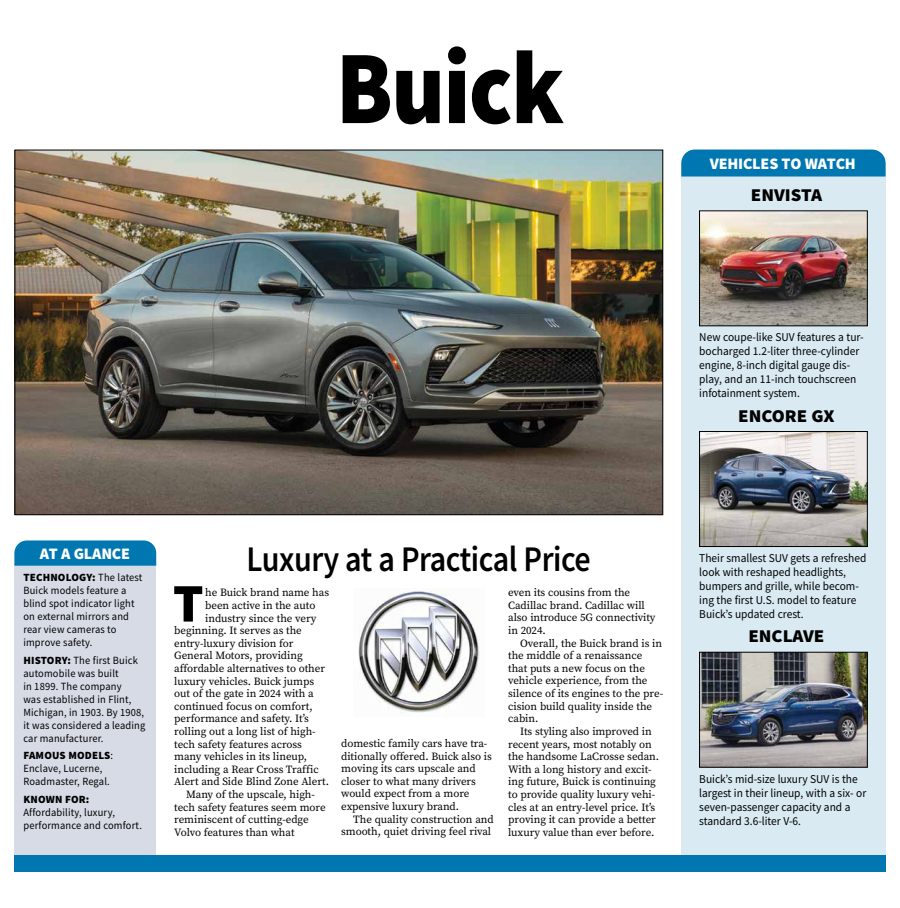
<style>
.page{position:relative;width:900px;height:908px;background:#fff}
.page>*{position:absolute;margin:0;border:0;box-sizing:border-box;transform-origin:0 0}
.t1{font:900 104.4px "Source Sans Pro";letter-spacing:-.015em;color:#000;scale:.89 1}
.t2{font:900 54.3px "Source Sans Pro";color:#000}
.t3{font:600 36px "Source Sans Pro";letter-spacing:-.015em;color:#000;scale:.89 1}
.t4{font:900 18px "Source Sans Pro";color:#000;scale:1.05 1}
.t5{font:900 16px "Source Sans Pro";letter-spacing:-.01em;color:#fff}
.t6{font:12px/14px "Source Sans Pro";color:#000;scale:.95 1}
.t7{font:11px/12.6px "Source Serif Pro";letter-spacing:-.005em;color:#000}
.t8{font:11px/13px "Source Sans Pro";letter-spacing:.015em;color:#000;scale:.95 1}
.t9{font:900 11px "Source Sans Pro";letter-spacing:.015em;color:#000}
.s1{font-weight:900}
</style>
<div class="page">
<div style="left:681px;top:163px;width:205px;height:708px;background:#d9eaf3"></div>
<img style="left:16px;top:151px;width:645px;height:362px">
<img style="left:701px;top:212px;width:165px;height:112px">
<div style="left:699px;top:210px;width:169px;height:116px;border:1px solid #000"></div>
<div style="left:14px;top:563px;width:142px;height:308px;background:#d7dbe6"></div>
<div style="left:14px;top:540px;width:142px;height:25px;background:#0077b1"></div>
<div style="left:14px;top:855px;width:872px;height:16px;background:#0077b1"></div>
<img style="left:358px;top:588px;width:122px;height:126px">
<div style="left:681px;top:149px;width:205px;height:27px;background:#0077b1"></div>
<img style="left:701px;top:653px;width:165px;height:112px">
<div style="left:699px;top:651px;width:169px;height:116px;border:1px solid #000"></div>
<img style="left:701px;top:433px;width:165px;height:111px">
<div style="left:699px;top:431px;width:169px;height:115px;border:1px solid #000"></div>
<h1 class="t1" style="left:336px;top:16px;width:258px">Buick</h1>
<h3 class="t5" style="left:710px;top:152px;width:148px">VEHICLES TO WATCH</h3>
<h3 class="t4" style="left:751px;top:182px;width:69px">ENVISTA</h3>
<p class="t6" style="left:699px;top:330px;width:175px">New coupe-like SUV features a tur&shy;bocharged 1.2-liter three-cylinder engine, 8-inch digital gauge dis&shy;play, and an 11-inch touchscreen infotainment system.</p>
<h3 class="t4" style="left:738px;top:403px;width:93px">ENCORE GX</h3>
<h3 class="t5" style="left:40px;top:543px;width:92px">AT A GLANCE</h3>
<p class="t8" style="left:23px;top:570px;width:127px"><span class="s1">TECHNOLOGY:</span> The latest<br>Buick models feature a blind spot indicator light on external mirrors and rear view cameras to improve safety.</p>
<p class="t8" style="left:23px;top:653px;width:130px"><span class="s1">HISTORY:</span> The first Buick automobile was built<br>in 1899. The company<br>was established in Flint,<br>Michigan, in 1903. By 1908, it was considered a leading car manufacturer.</p>
<p class="t8" style="left:23px;top:748px;width:96px"><span class="s1">FAMOUS MODELS</span>:<br>Enclave, Lucerne,<br>Roadmaster, Regal.</p>
<p class="t9" style="left:23px;top:791px;width:68px">KNOWN FOR:</p>
<p class="t8" style="left:23px;top:805px;width:126px">Affordability, luxury, performance and comfort.</p>
<h3 class="t3" style="left:247px;top:534px;width:388px">Luxury at a Practical Price</h3>
<h2 class="t2" style="left:173px;top:565px;width:32px">T</h2>
<p class="t7" style="left:205px;top:586px;width:125px">he Buick brand name has</p>
<p class="t7" style="left:205px;top:598px;width:112px">been active in the auto</p>
<p class="t7" style="left:205px;top:611px;width:113px">industry since the very</p>
<p class="t7" style="left:174px;top:624px;width:129px">beginning. It serves as the</p>
<p class="t7" style="left:174px;top:636px;width:121px">entry-luxury division for</p>
<p class="t7" style="left:174px;top:649px;width:130px">General Motors, providing</p>
<p class="t7" style="left:174px;top:661px;width:152px">affordable alternatives to other</p>
<p class="t7" style="left:174px;top:674px;width:141px">luxury vehicles. Buick jumps</p>
<p class="t7" style="left:174px;top:687px;width:141px">out of the gate in 2024 with a</p>
<p class="t7" style="left:174px;top:699px;width:140px">continued focus on comfort,</p>
<p class="t7" style="left:174px;top:712px;width:136px">performance and safety. It’s</p>
<p class="t7" style="left:174px;top:724px;width:143px">rolling out a long list of high-</p>
<p class="t7" style="left:174px;top:737px;width:129px">tech safety features across</p>
<p class="t7" style="left:174px;top:750px;width:135px">many vehicles in its lineup,</p>
<p class="t7" style="left:174px;top:762px;width:146px">including a Rear Cross Traffic</p>
<p class="t7" style="left:174px;top:775px;width:156px">Alert and Side Blind Zone Alert.</p>
<p class="t7" style="left:186px;top:787px;width:130px">Many of the upscale, high-</p>
<p class="t7" style="left:174px;top:800px;width:153px">tech safety features seem more</p>
<p class="t7" style="left:174px;top:813px;width:136px">reminiscent of cutting-edge</p>
<p class="t7" style="left:174px;top:825px;width:122px">Volvo features than what</p>
<p class="t7" style="left:341px;top:736px;width:152px">domestic family cars have tra&shy;ditionally offered. Buick also is moving its cars upscale and closer to what many drivers would expect from a more expensive luxury brand.</p>
<p class="t7" style="left:341px;top:812px;width:154px;text-align:right">The quality construction and smooth, quiet driving feel rival</p>
<p class="t7" style="left:508px;top:586px;width:149px">even its cousins from the<br>Cadillac brand. Cadillac will also introduce 5G connectivity in 2024.</p>
<p class="t7" style="left:508px;top:636px;width:156px;text-indent:12px">Overall, the Buick brand is in the middle of a renaissance that puts a new focus on the vehicle experience, from the silence of its engines to the pre&shy;cision build quality inside the cabin.</p>
<p class="t7" style="left:508px;top:724px;width:152px;text-indent:12px">Its styling also improved in recent years, most notably on the handsome LaCrosse sedan.<br>With a long history and excit&shy;ing future, Buick is continuing to provide quality luxury vehi&shy;cles at an entry-level price. It’s proving it can provide a better luxury value than ever before.</p>
<p class="t6" style="left:699px;top:551px;width:177px">Their smallest SUV gets a refreshed look with reshaped headlights, bumpers and grille, while becom&shy;ing the first U.S. model to feature<br>Buick’s updated crest.</p>
<h3 class="t4" style="left:748px;top:623px;width:74px">ENCLAVE</h3>
<p class="t6" style="left:699px;top:771px;width:177px">Buick’s mid-size luxury SUV is the largest in their lineup, with a six- or seven-passenger capacity and a standard 3.6-liter V-6.</p>
</div>
